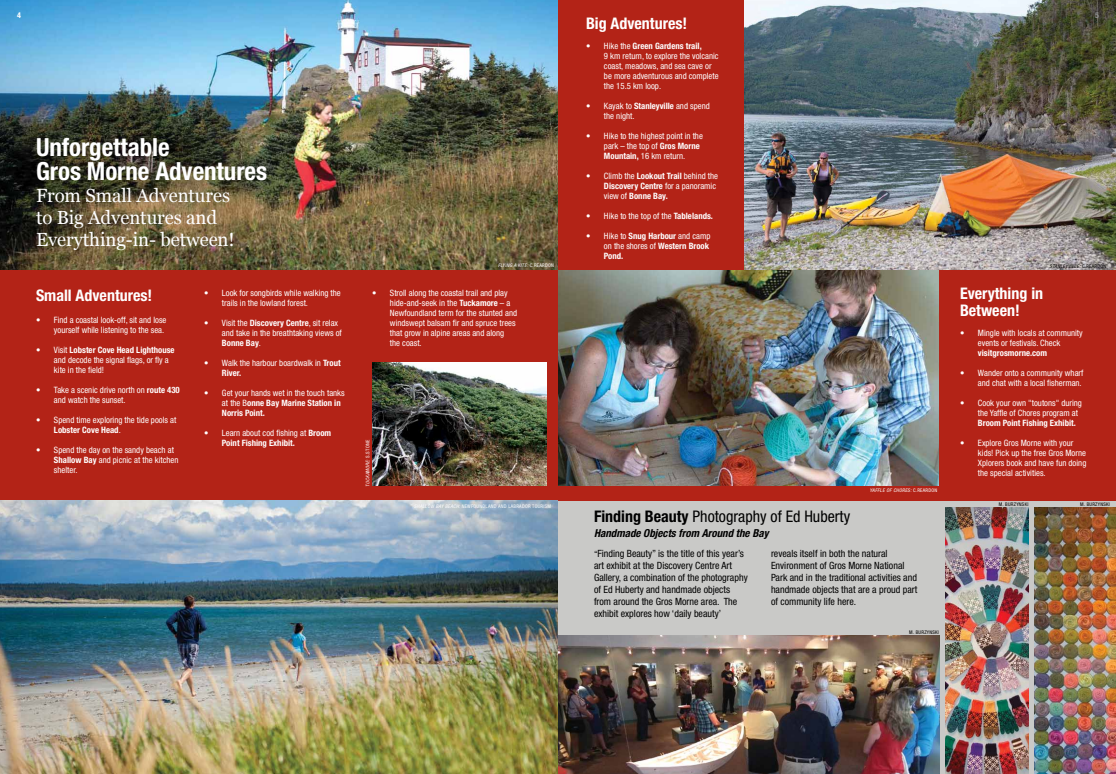
<style>
.page{position:relative;width:1116px;height:774px;background:#fff}
.page>*{position:absolute;margin:0;border:0;box-sizing:border-box;transform-origin:0 0}
.t1{font:700 condensed 25px/24px "Helvetica Neue LT Std";letter-spacing:-.005em;color:#fff}
.t2{font:19px/22px "Georgia";letter-spacing:-.005em;color:#fff}
.t3{font:700 condensed 16px/17px "Helvetica Neue LT Std";color:#fff}
.t4{font:condensed 16px "Helvetica Neue LT Std";color:#000}
.t5{font:italic 700 condensed 11px "Helvetica Neue LT Std";color:#000}
.t6{font:condensed 10px/12px "Helvetica Neue LT Std";color:#000}
.t7{font:condensed 8.8px/10px "Helvetica Neue LT Std";color:#fff}
.t8{font:700 condensed 8.8px/10px "Helvetica Neue LT Std";color:#fff}
.t9{font:700 condensed 8px "Helvetica Neue LT Std";color:#fff}
.t10{font:700 condensed 8px "Helvetica Neue LT Std";color:#939598}
.t11{font:italic condensed 5px "Helvetica Neue LT Std";letter-spacing:.05em;color:#fff}
.t12{font:condensed 5px "Helvetica Neue LT Std";letter-spacing:.05em;color:#000}
.t13{font:condensed 5px "Helvetica Neue LT Std";letter-spacing:.05em;color:#fff}
.t14{font:italic condensed 5px "Helvetica Neue LT Std";color:#000}
.s1{font-weight:700}
.s2{font-weight:400}
.s3{font-style:normal}
.s4{font-style:italic}
.s5{font-size:8.8px}
</style>
<div class="page">
<div style="left:558px;top:498px;width:558px;height:276px;background:#c9c9c7"></div>
<div style="left:0;top:0;width:1116px;height:501px;background:#b32317"></div>
<img style="left:372px;top:362px;width:174px;height:124px">
<img style="left:744px;top:0;width:372px;height:270px">
<img style="left:558px;top:270px;width:381px;height:216px">
<img style="left:0;top:501px;width:558px;height:273px">
<img style="left:1034px;top:507px;width:82px;height:267px">
<img style="left:946px;top:507px;width:83px;height:267px">
<img style="left:558px;top:636px;width:382px;height:138px">
<img style="left:0;top:0;width:558px;height:270px">
<p class="t9" style="left:17px;top:10px;width:5px">4</p>
<p class="t10" style="left:1095px;top:10px;width:5px">5</p>
<h3 class="t3" style="left:586px;top:15px;width:103px">Big Adventures!</h3>
<p class="t7" style="left:604px;top:41px;width:116px;text-indent:-18px">• Hike the <span class="s1">Green Gardens trail,<br></span>9 km return, to explore the volcanic coast, meadows, and sea cave or be more adventurous and complete the 15.5 km loop.</p>
<p class="t7" style="left:604px;top:101px;width:107px;text-indent:-18px">• Kayak to <span class="s1">Stanleyville</span> and spend the night.</p>
<p class="t7" style="left:604px;top:131px;width:100px;text-indent:-18px">• Hike to the highest point in the park – the top of <span class="s1">Gros Morne<br>Mountain,</span> 16 km return.</p>
<p class="t7" style="left:604px;top:171px;width:116px;text-indent:-18px">• Climb the <span class="s1">Lookout Trail</span> behind the<br><span class="s1">Discovery Centre</span> for a panoramic view of <span class="s1">Bonne Bay.</span></p>
<p class="t7" style="left:586px;top:211px;width:129px">• Hike to the top of the <span class="s1">Tablelands.</span></p>
<p class="t8" style="left:604px;top:231px;width:108px;text-indent:-18px"><span class="s2">• Hike to</span> Snug Harbour <span class="s2">and camp on the shores of</span> Western Brook<br>Pond.</p>
<h1 class="t1" style="left:36px;top:135px;width:233px">Unforgettable<br>Gros Morne Adventures</h1>
<h2 class="t2" style="left:36px;top:184px;width:200px">From Small Adventures to Big Adventures and<br>Everything-in- between!</h2>
<h3 class="t3" style="left:36px;top:287px;width:118px">Small Adventures!</h3>
<p class="t7" style="left:36px;top:315px;width:132px;text-align:right">• Find a coastal look-off, sit and lose yourself while listening to the sea.</p>
<p class="t7" style="left:54px;top:345px;width:122px;text-indent:-18px">• Visit <span class="s1">Lobster Cove Head Lighthouse </span>and decode the signal flags, or fly a kite in the field!</p>
<p class="t7" style="left:54px;top:385px;width:127px;text-indent:-18px">• Take a scenic drive north on <span class="s1">route 430 </span>and watch the sunset.</p>
<p class="t7" style="left:54px;top:415px;width:124px;text-indent:-18px">• Spend time exploring the tide pools at<br><span class="s1">Lobster Cove Head</span>.</p>
<p class="t7" style="left:54px;top:445px;width:126px;text-indent:-18px">• Spend the day on the sandy beach at<br><span class="s1">Shallow Bay</span> and picnic at the kitchen shelter.</p>
<p class="t7" style="left:222px;top:288px;width:120px;text-indent:-18px">• Look for songbirds while walking the trails in the lowland forest.</p>
<p class="t7" style="left:222px;top:318px;width:121px;text-indent:-18px">• Visit the <span class="s1">Discovery Centre</span>, sit relax and take in the breathtaking views of<br><span class="s1">Bonne Bay</span>.</p>
<p class="t7" style="left:222px;top:358px;width:120px;text-indent:-18px">• Walk the harbour boardwalk in <span class="s1">Trout<br>River.</span></p>
<p class="t7" style="left:222px;top:388px;width:124px;text-indent:-18px">• Get your hands wet in the touch tanks at the B<span class="s1">onne Bay Marine Station in<br>Norris Point.</span></p>
<p class="t8" style="left:222px;top:428px;width:111px;text-indent:-18px"><span class="s2">• Learn about cod fishing at</span> Broom<br>Point Fishing Exhibit.</p>
<p class="t11" style="left:498px;top:262px;width:57px">FLYING A KITE: <span class="s3">C.REARDON</span></p>
<p class="t7" style="left:390px;top:288px;width:129px;text-indent:-18px">• Stroll along the coastal trail and play hide-and-seek in the <span class="s1">Tuckamore</span> – a<br>Newfoundland term for the stunted and windswept balsam fir and spruce trees that grow in alpine areas and along<br>the coast.</p>
<p class="t11" style="left:365px;top:486px;width:48px;rotate:-90deg">TUCKAMORE: <span class="s3">S.STONE</span></p>
<p class="t11" style="left:414px;top:503px;width:55px">SHALLOW BAY BEACH: <span class="s3">Newfoundland</span></p>
<p class="t13" style="left:498px;top:503px;width:4px">and</p>
<p class="t13" style="left:508px;top:503px;width:7px">Labrador</p>
<p class="t13" style="left:532px;top:503px;width:7px">Tourism</p>
<h3 class="t4" style="left:594px;top:508px;width:258px"><span class="s1">Finding Beauty</span> Photography of Ed Huberty</h3>
<p class="t5" style="left:594px;top:527px;width:176px">Handmade Objects from Around the Bay</p>
<p class="t11" style="left:870px;top:487px;width:4px">YAFFLE</p>
<p class="t11" style="left:886px;top:487px;width:17px">OF CHORES</p>
<p class="t13" style="left:910px;top:487px;width:28px"><span class="s4">:</span> C.REARDON</p>
<p class="t6" style="left:594px;top:548px;width:155px"><span class="s5">“</span>Finding Beauty” is the title of this year’s art exhibit at the Discovery Centre Art Gallery, a combination of the photography of Ed Huberty and handmade objects from around the Gros Morne area. The exhibit explores how ‘daily beauty’</p>
<p class="t6" style="left:771px;top:548px;width:148px">reveals itself in both the natural Environment of Gros Morne National Park and in the traditional activities and handmade objects that are a proud part of community life here.</p>
<p class="t12" style="left:909px;top:629px;width:21px">M. Burzynski</p>
<p class="t14" style="left:1050px;top:263px;width:7px">STANLEY</p>
<p class="t14" style="left:1068px;top:263px;width:6px">VILLE</p>
<p class="t12" style="left:1079px;top:263px;width:28px"><span class="s4">:</span> C.REARDON</p>
<h3 class="t3" style="left:960px;top:285px;width:85px">Everything in<br>Between!</h3>
<p class="t7" style="left:960px;top:328px;width:124px;text-align:center">• Mingle with locals at community events or festivals. Check</p>
<p class="t8" style="left:978px;top:348px;width:71px">visitgrosmorne.com</p>
<p class="t7" style="left:960px;top:368px;width:125px;text-align:right">• Wander onto a community wharf and chat with a local fisherman.</p>
<p class="t7" style="left:978px;top:398px;width:106px;text-indent:-18px">• Cook your own "toutons" during the Yaffle of Chores program at</p>
<p class="t8" style="left:978px;top:418px;width:99px">Broom Point Fishing Exhibit.</p>
<p class="t7" style="left:978px;top:438px;width:110px;text-indent:-18px">• Explore Gros Morne with your kids! Pick up the free Gros Morne<br>Xplorers book and have fun doing the special activities.</p>
<p class="t12" style="left:999px;top:502px;width:21px">M. Burzynski</p>
<p class="t12" style="left:1080px;top:502px;width:21px">M. Burzynski</p>
</div>
